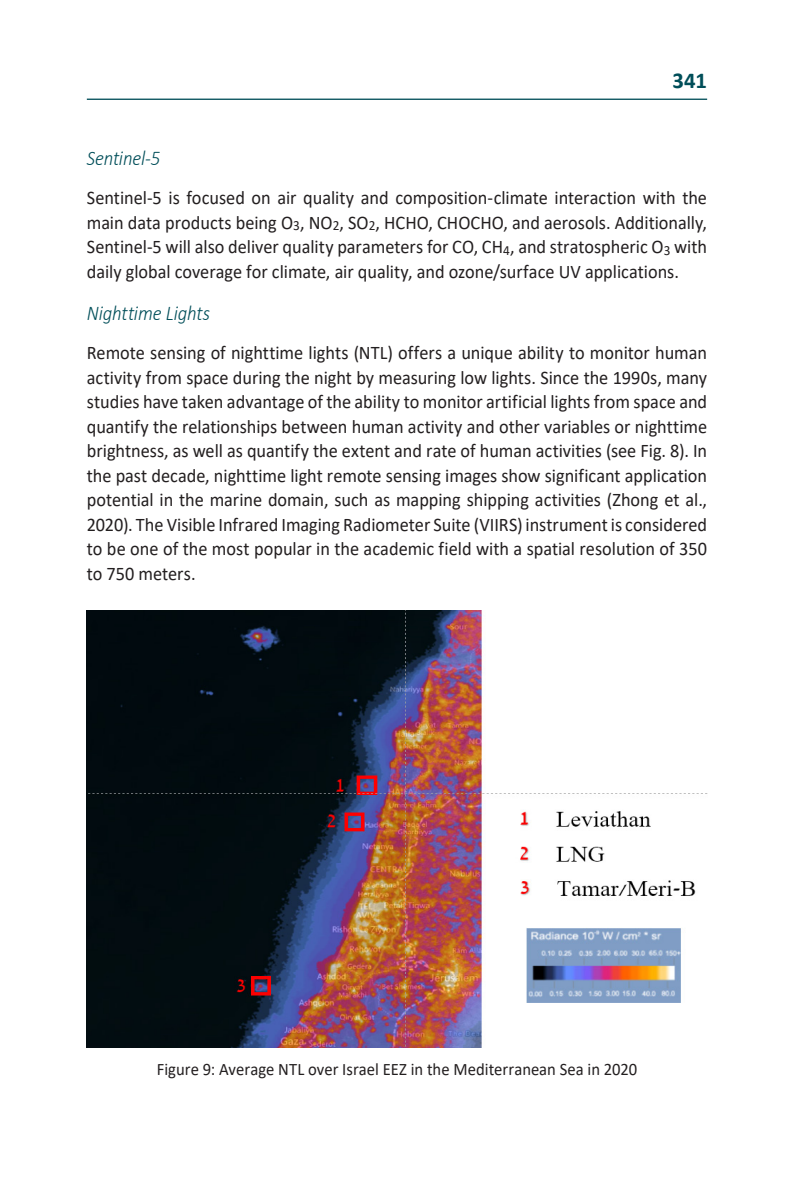
<style>
.page{position:relative;width:794px;height:1191px;background:#fff}
.page>*{position:absolute;margin:0;border:0;box-sizing:border-box;transform-origin:0 0}
.t1{font:700 22.75px "Calibri";color:#004e59}
.כותרת_3{font:italic 300 21px "Calibri";letter-spacing:-.01em;color:#004e59;scale:.9 1}
.t2{font:19.25px/24.5px "Calibri";letter-spacing:-.005em;color:#231f20;text-align:justify;scale:.95 1}
.איור{font:17.5px "Calibri";color:#231f20;scale:.95 1}
</style>
<div class="page">
<hr style="left:87px;top:99px;width:620px;height:1px;background:#004e59">
<img style="left:87px;top:610px;width:620px;height:437px">
<p class="t1" style="left:672px;top:64px;width:36px">341</p>
<p class="כותרת_3" style="left:87px;top:145px;width:83px">Sentinel-5</p>
<p class="t2" style="left:87px;top:185px;width:654px">Sentinel-5 is focused on air quality and composition-climate interaction with the main data products being O<sub>3</sub>, NO<sub>2</sub>, SO<sub>2</sub>, HCHO, CHOCHO, and aerosols. Additionally, Sentinel-5 will also deliver quality parameters for CO, CH<sub>4</sub>, and stratospheric O<sub>3</sub> with daily global coverage for climate, air quality, and ozone/surface UV applications.</p>
<p class="כותרת_3" style="left:87px;top:300px;width:138px">Nighttime Lights</p>
<p class="t2" style="left:87px;top:340px;width:654px">Remote sensing of nighttime lights (NTL) offers a unique ability to monitor human activity from space during the night by measuring low lights. Since the 1990s, many studies have taken advantage of the ability to monitor artificial lights from space and quantify the relationships between human activity and other variables or nighttime brightness, as well as quantify the extent and rate of human activities (see Fig. 8). In the past decade, nighttime light remote sensing images show significant application potential in the marine domain, such as mapping shipping activities (Zhong et al., 2020). The Visible Infrared Imaging Radiometer Suite (VIIRS) instrument is considered to be one of the most popular in the academic field with a spatial resolution of 350 to 750 meters.</p>
<p class="איור" style="left:157px;top:1057px;width:507px">Figure 9: Average NTL over Israel EEZ in the Mediterranean Sea in 2020</p>
</div>
